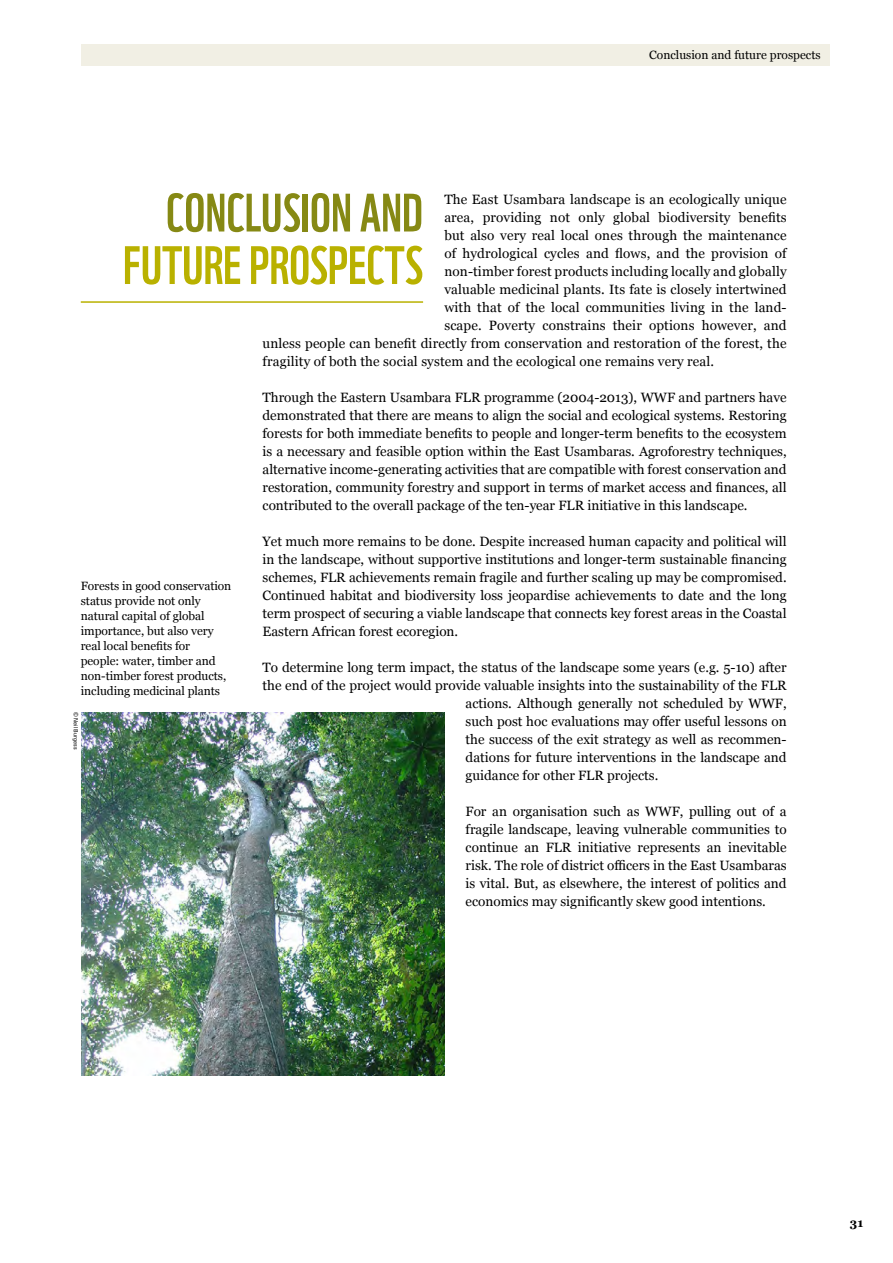
<style>
.page{position:relative;width:893px;height:1263px;background:#fff}
.page>*{position:absolute;margin:0;border:0;box-sizing:border-box;transform-origin:0 0}
.t1{font:52.5px "WWF";color:#b9b100}
.t2{font:52.5px "WWF";color:#868914}
.t3{font:13.5px/18px "Georgia";letter-spacing:.01em;color:#000;text-align:justify}
.t4{font:12px/15px "Georgia";letter-spacing:-.005em;color:#000}
.t5{font:700 12px "Georgia";color:#000}
.t6{font:condensed 6px "Univers";color:#000}
</style>
<div class="page">
<div style="left:81px;top:45px;width:748px;height:21px;background:#f1efe4"></div>
<hr style="left:81px;top:301px;width:342px;height:2px;background:#b9b100">
<img style="left:81px;top:712px;width:363px;height:363px">
<p class="t4" style="left:649px;top:47px;width:173px">Conclusion and future prospects</p>
<h1 class="t2" style="left:166px;top:172px;width:259px">CONCLUSION AND</h1>
<h1 class="t1" style="left:123px;top:224px;width:302px">FUTURE PROSPECTS</h1>
<p class="t3" style="left:444px;top:190px;width:344px">The East Usambara landscape is an ecologically unique</p>
<p class="t3" style="left:444px;top:208px;width:344px">area, providing not only global biodiversity benefits</p>
<p class="t3" style="left:444px;top:226px;width:344px">but also very real local ones through the maintenance</p>
<p class="t3" style="left:444px;top:244px;width:344px">of hydrological cycles and flows, and the provision of</p>
<p class="t3" style="left:444px;top:262px;width:344px">non-timber forest products including locally and globally</p>
<p class="t3" style="left:444px;top:280px;width:344px">valuable medicinal plants. Its fate is closely intertwined</p>
<p class="t3" style="left:444px;top:298px;width:344px">with that of the local communities living in the land-</p>
<p class="t3" style="left:444px;top:316px;width:344px">scape. Poverty constrains their options however, and</p>
<p class="t3" style="left:263px;top:334px;width:525px">unless people can benefit directly from conservation and restoration of the forest, the</p>
<p class="t3" style="left:263px;top:352px;width:453px">fragility of both the social system and the ecological one remains very real.</p>
<p class="t3" style="left:263px;top:388px;width:526px">Through the Eastern Usambara FLR programme (2004-2013), WWF and partners have demonstrated that there are means to align the social and ecological systems. Restoring forests for both immediate benefits to people and longer-term benefits to the ecosystem is a necessary and feasible option within the East Usambaras. Agroforestry techniques, alternative income-generating activities that are compatible with forest conservation and restoration, community forestry and support in terms of market access and finances, all contributed to the overall package of the ten-year FLR initiative in this landscape.</p>
<p class="t3" style="left:263px;top:532px;width:526px">Yet much more remains to be done. Despite increased human capacity and political will in the landscape, without supportive institutions and longer-term sustainable financing schemes, FLR achievements remain fragile and further scaling up may be compromised.<br>Continued habitat and biodiversity loss jeopardise achievements to date and the long term prospect of securing a viable landscape that connects key forest areas in the Coastal Eastern African forest ecoregion.</p>
<p class="t3" style="left:263px;top:658px;width:526px">To determine long term impact, the status of the landscape some years (e.g. 5-10) after</p>
<p class="t3" style="left:263px;top:676px;width:526px">the end of the project would provide valuable insights into the sustainability of the FLR</p>
<p class="t3" style="left:466px;top:694px;width:323px">actions. Although generally not scheduled by WWF,</p>
<p class="t3" style="left:466px;top:712px;width:323px">such post hoc evaluations may offer useful lessons on</p>
<p class="t3" style="left:466px;top:730px;width:323px">the success of the exit strategy as well as recommen-</p>
<p class="t3" style="left:466px;top:748px;width:323px">dations for future interventions in the landscape and</p>
<p class="t3" style="left:466px;top:766px;width:194px">guidance for other FLR projects.</p>
<p class="t3" style="left:466px;top:802px;width:323px">For an organisation such as WWF, pulling out of a fragile landscape, leaving vulnerable communities to continue an FLR initiative represents an inevitable risk. The role of district officers in the East Usambaras is vital. But, as elsewhere, the interest of politics and economics may significantly skew good intentions.</p>
<p class="t4" style="left:81px;top:578px;width:152px">Forests in good conservation status provide not only natural capital of global importance, but also very real local benefits for people: water, timber and non-timber forest products, including medicinal plants</p>
<p class="t6" style="left:80px;top:712px;width:39px;rotate:90deg">© Neil Burgess</p>
<p class="t5" style="left:850px;top:1216px;width:15px">31</p>
</div>
